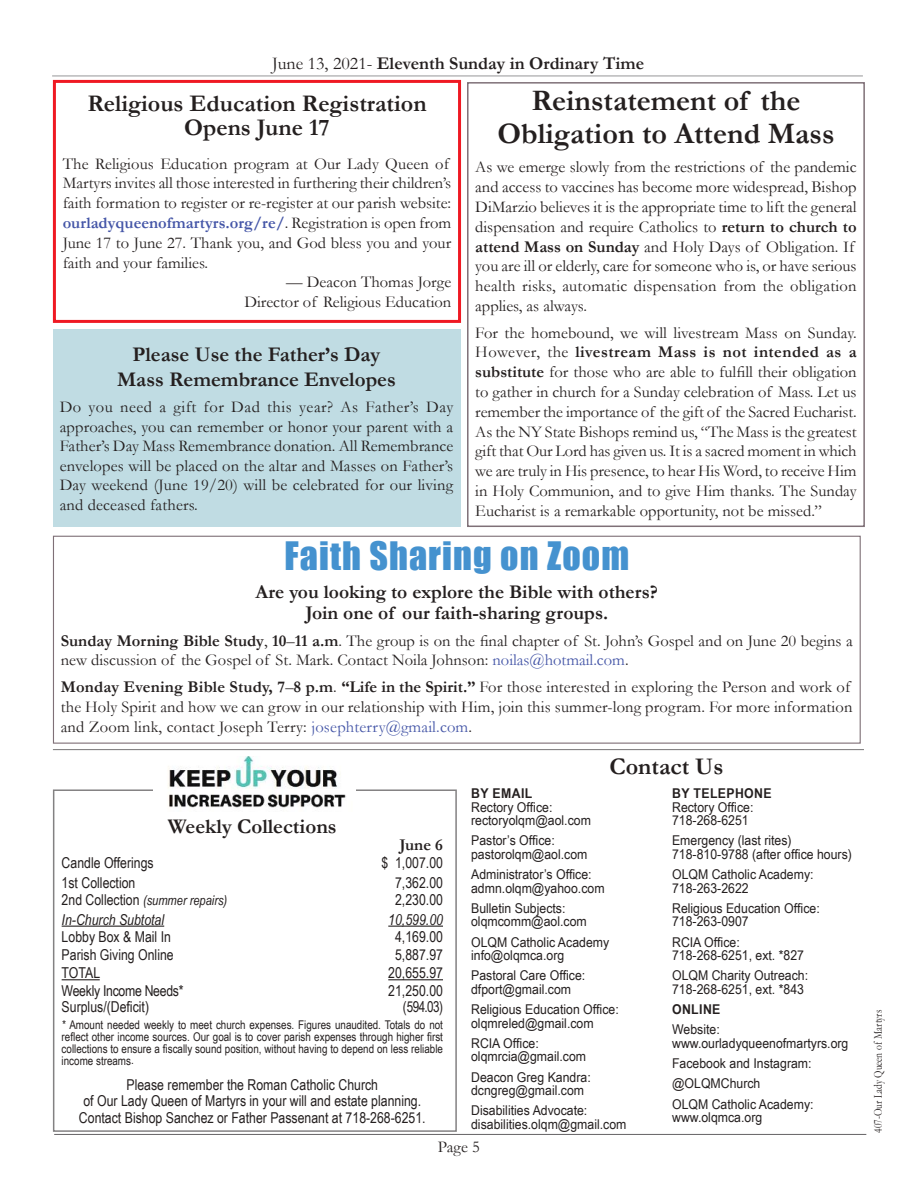
<style>
.page{position:relative;width:918px;height:1188px;background:#fff}
.page>*{position:absolute;margin:0;border:0;box-sizing:border-box;transform-origin:0 0}
.t1{font:36px "Impact";letter-spacing:.03em;color:#4592cf}
.t2{font:700 30px/33px "Garamond";color:#241f1f;text-align:center}
.t3{font:700 24px/24px "Garamond";color:#241f1f;text-align:center}
.t4{font:700 21px/25.2px "Garamond";color:#241f1f;text-align:center}
.t5{font:700 19.5px/21px "Garamond";color:#241f1f;text-align:center}
.t6{font:700 18px "Garamond";color:#241f1f}
.t7{font:16.5px/19.8px "Garamond";color:#241f1f}
.t8{font:700 16.5px "Garamond";color:#241f1f}
.t9{font:15px/16.5px "Arial Narrow";color:#241f1f;text-align:center}
.t10{font:italic 15px "Arial Narrow";color:#241f1f}
.t11{font:15px "Arial Narrow";letter-spacing:-.02em;color:#241f1f}
.t12{font:15px "Arial Narrow";color:#241f1f;scale:.95 1}
.t13{font:13.5px/13.5px "Arial Narrow";color:#241f1f;scale:1.11 1}
.t14{font:italic 13.5px "Arial Narrow";color:#241f1f}
.t15{font:700 13.5px "Arial Narrow";letter-spacing:.025em;color:#241f1f;scale:1.11 1}
.t16{font:12px/12px "Arial Narrow";color:#241f1f;text-align:justify}
.t17{font:12px "Garamond";color:#241f1f;scale:.8 1}
.s1{font-weight:400}
.s2{font-weight:700}
.s3{color:#4455a7}
.s4{font-weight:700;color:#4455a7}
.s5{font-style:normal;font-size:15px}
.s6{font-style:italic}
</style>
<div class="page">
<hr style="left:52px;top:76px;width:811px;height:1px;background:#969698">
<hr style="left:54px;top:1134px;width:812px;height:1px;background:#656365">
<hr style="left:62px;top:926px;width:102px;height:1px;background:#241f1f">
<hr style="left:388px;top:926px;width:55px;height:1px;background:#241f1f">
<hr style="left:62px;top:979px;width:38px;height:1px;background:#241f1f">
<hr style="left:388px;top:979px;width:55px;height:1px;background:#241f1f">
<div style="left:53px;top:789px;width:404px;height:343px;border:2px solid #838182"></div>
<div style="left:467px;top:82px;width:398px;height:445px;border:2px solid #7f7077"></div>
<hr style="left:53px;top:749px;width:811px;height:1px;background:#777576">
<img style="left:157px;top:756px;width:199px;height:52px">
<div style="left:53px;top:536px;width:808px;height:208px;border:1px solid #7f7077"></div>
<div style="left:53px;top:80px;width:408px;height:243px;border:3px solid #ef1923"></div>
<div style="left:53px;top:329px;width:407px;height:198px;background:#c0dce3"></div>
<p class="t6" style="left:272px;top:51px;width:374px"><span class="s1">June 13, 2021-</span> Eleventh Sunday in Ordinary Time</p>
<h2 class="t2" style="left:497px;top:84px;width:339px">Reinstatement of the<br>Obligation to Attend Mass</h2>
<p class="t7" style="left:475px;top:157px;width:383px">As we emerge slowly from the restrictions of the pandemic and access to vaccines has become more widespread, Bishop DiMarzio believes it is the appropriate time to lift the general dispensation and require Catholics to <span class="s2">return to church to attend Mass on Sunday</span> and Holy Days of Obligation. If you are ill or elderly, care for someone who is, or have serious health risks, automatic dispensation from the obligation applies, as always.</p>
<p class="t7" style="left:475px;top:322px;width:383px;text-align:justify">For the homebound, we will livestream Mass on Sunday.<br>However, the <span class="s2">livestream Mass is not intended as a substitute</span> for those who are able to fulfill their obligation to gather in church for a Sunday celebration of Mass. Let us remember the importance of the gift of the Sacred Eucharist.<br>As the NY State Bishops remind us, “The Mass is the greatest gift that Our Lord has given us. It is a sacred moment in which we are truly in His presence, to hear His Word, to receive Him in Holy Communion, and to give Him thanks. The Sunday Eucharist is a remarkable opportunity, not be missed.”</p>
<h1 class="t1" style="left:284px;top:528px;width:346px">Faith Sharing on Zoom</h1>
<p class="t5" style="left:256px;top:581px;width:404px">Are you looking to explore the Bible with others?<br>Join one of our faith-sharing groups.</p>
<p class="t7" style="left:61px;top:630px;width:794px"><span class="s2">Sunday Morning Bible Study</span>, <span class="s2">10</span>–<span class="s2">11 a.m</span>. The group is on the final chapter of St. John’s Gospel and on June 20 begins a new discussion of the Gospel of St. Mark. Contact Noila Johnson: <span class="s3">noilas@hotmail.com</span>.</p>
<p class="t7" style="left:61px;top:676px;width:793px"><span class="s2">Monday Evening Bible Study, 7</span>–<span class="s2">8 p.m</span>. <span class="s2">“Life in the Spirit.”</span> For those interested in exploring the Person and work of the Holy Spirit and how we can grow in our relationship with Him, join this summer-long program. For more information and Zoom link, contact Joseph Terry: <span class="s3">josephterry@gmail.com</span>.</p>
<h3 class="t3" style="left:87px;top:92px;width:341px">Religious Education Registration<br>Opens June 17</h3>
<p class="t7" style="left:63px;top:153px;width:390px">The Religious Education program at Our Lady Queen of Martyrs invites all those interested in furthering their children’s faith formation to register or re-register at our parish website: <span class="s4">ourladyqueenofmartyrs.org/re/</span>. Registration is open from June 17 to June 27. Thank you, and God bless you and your faith and your families.</p>
<p class="t7" style="left:244px;top:272px;width:208px;text-align:right">— Deacon Thomas Jorge<br>Director of Religious Education</p>
<p class="t4" style="left:117px;top:341px;width:280px">Please Use the Father’s Day<br>Mass Remembrance Envelopes</p>
<p class="t7" style="left:60px;top:397px;width:395px;text-align:justify">Do you need a gift for Dad this year? As Father’s Day approaches, you can remember or honor your parent with a Father’s Day Mass Remembrance donation. All Remembrance envelopes will be placed on the altar and Masses on Father’s Day weekend (June 19/20) will be celebrated for our living and deceased fathers.</p>
<p class="t4" style="left:168px;top:813px;width:170px">Weekly Collections</p>
<p class="t8" style="left:399px;top:833px;width:45px">June 6</p>
<p class="t9" style="left:62px;top:853px;width:94px">Candle Offerings</p>
<p class="t9" style="left:381px;top:853px;width:63px">$ 1,007.00</p>
<p class="t9" style="left:62px;top:873px;width:75px">1st Collection</p>
<p class="t9" style="left:395px;top:873px;width:49px">7,362.00</p>
<p class="t14" style="left:62px;top:891px;width:167px"><span class="s5">2nd Collection</span> (summer repairs)</p>
<p class="t9" style="left:395px;top:891px;width:49px">2,230.00</p>
<p class="t10" style="left:62px;top:909px;width:104px">In-Church Subtotal</p>
<p class="t10" style="left:388px;top:909px;width:56px">10,599.00</p>
<p class="t9" style="left:62px;top:928px;width:111px">Lobby Box &amp; Mail In</p>
<p class="t9" style="left:395px;top:928px;width:49px">4,169.00</p>
<p class="t9" style="left:62px;top:946px;width:114px">Parish Giving Online</p>
<p class="t9" style="left:395px;top:946px;width:49px">5,887.97</p>
<p class="t9" style="left:62px;top:964px;width:40px">TOTAL</p>
<p class="t9" style="left:388px;top:964px;width:56px">20,655.97</p>
<p class="t11" style="left:62px;top:980px;width:123px">Weekly Income Needs*</p>
<p class="t9" style="left:388px;top:982px;width:56px">21,250.00</p>
<p class="t9" style="left:62px;top:998px;width:89px">Surplus/(Deficit)</p>
<p class="t12" style="left:403px;top:996px;width:44px">(594.03)</p>
<p class="t16" style="left:62px;top:1019px;width:383px"><span class="s6">*</span> Amount needed weekly to meet church expenses. Figures unaudited. Totals do not reflect other income sources. Our goal is to cover parish expenses through higher first collections to ensure a fiscally sound position, without having to depend on less reliable income streams.</p>
<p class="t9" style="left:79px;top:1076px;width:348px">Please remember the Roman Catholic Church<br>of Our Lady Queen of Martyrs in your will and estate planning.<br>Contact Bishop Sanchez or Father Passenant at 718-268-6251.</p>
<h3 class="t3" style="left:609px;top:755px;width:116px">Contact Us</h3>
<p class="t15" style="left:471px;top:783px;width:57px">BY EMAIL</p>
<p class="t13" style="left:471px;top:800px;width:109px">Rectory Office: rectoryolqm@aol.com</p>
<p class="t13" style="left:471px;top:833px;width:106px">Pastor’s Office: pastorolqm@aol.com</p>
<p class="t13" style="left:471px;top:867px;width:122px">Administrator’s Office: admn.olqm@yahoo.com</p>
<p class="t13" style="left:471px;top:901px;width:106px">Bulletin Subjects: olqmcomm@aol.com</p>
<p class="t13" style="left:471px;top:935px;width:126px">OLQM Catholic Academy info@olqmca.org</p>
<p class="t13" style="left:471px;top:968px;width:104px">Pastoral Care Office: dfport@gmail.com</p>
<p class="t13" style="left:471px;top:1002px;width:135px">Religious Education Office: olqmreled@gmail.com</p>
<p class="t13" style="left:471px;top:1036px;width:105px">RCIA Office: olqmrcia@gmail.com</p>
<p class="t13" style="left:471px;top:1070px;width:109px">Deacon Greg Kandra: dcngreg@gmail.com</p>
<p class="t13" style="left:471px;top:1103px;width:141px">Disabilities Advocate: disabilities.olqm@gmail.com</p>
<p class="t15" style="left:672px;top:783px;width:91px">BY TELEPHONE</p>
<p class="t13" style="left:672px;top:800px;width:75px">Rectory Office:<br>718-268-6251</p>
<p class="t13" style="left:672px;top:833px;width:163px">Emergency (last rites)<br>718-810-9788 (after office hours)</p>
<p class="t13" style="left:672px;top:867px;width:129px">OLQM Catholic Academy:<br>718-263-2622</p>
<p class="t13" style="left:672px;top:901px;width:135px">Religious Education Office:<br>718-263-0907</p>
<p class="t13" style="left:672px;top:935px;width:120px">RCIA Office:<br>718-268-6251, ext. *827</p>
<p class="t13" style="left:672px;top:968px;width:124px">OLQM Charity Outreach:<br>718-268-6251, ext. *843</p>
<p class="t15" style="left:672px;top:999px;width:45px">ONLINE</p>
<p class="t13" style="left:672px;top:1022px;width:160px">Website: www.ourladyqueenofmartyrs.org</p>
<p class="t13" style="left:672px;top:1053px;width:129px;line-height:20.2px">Facebook and Instagram: @OLQMChurch<br>OLQM Catholic Academy:</p>
<p class="t13" style="left:672px;top:1110px;width:83px">www.olqmca.org</p>
<p class="t7" style="left:438px;top:1136px;width:43px">Page 5</p>
<p class="t17" style="left:870px;top:1133px;width:155px;rotate:-90deg">407-Our Lady Queen of Martyrs</p>
</div>
